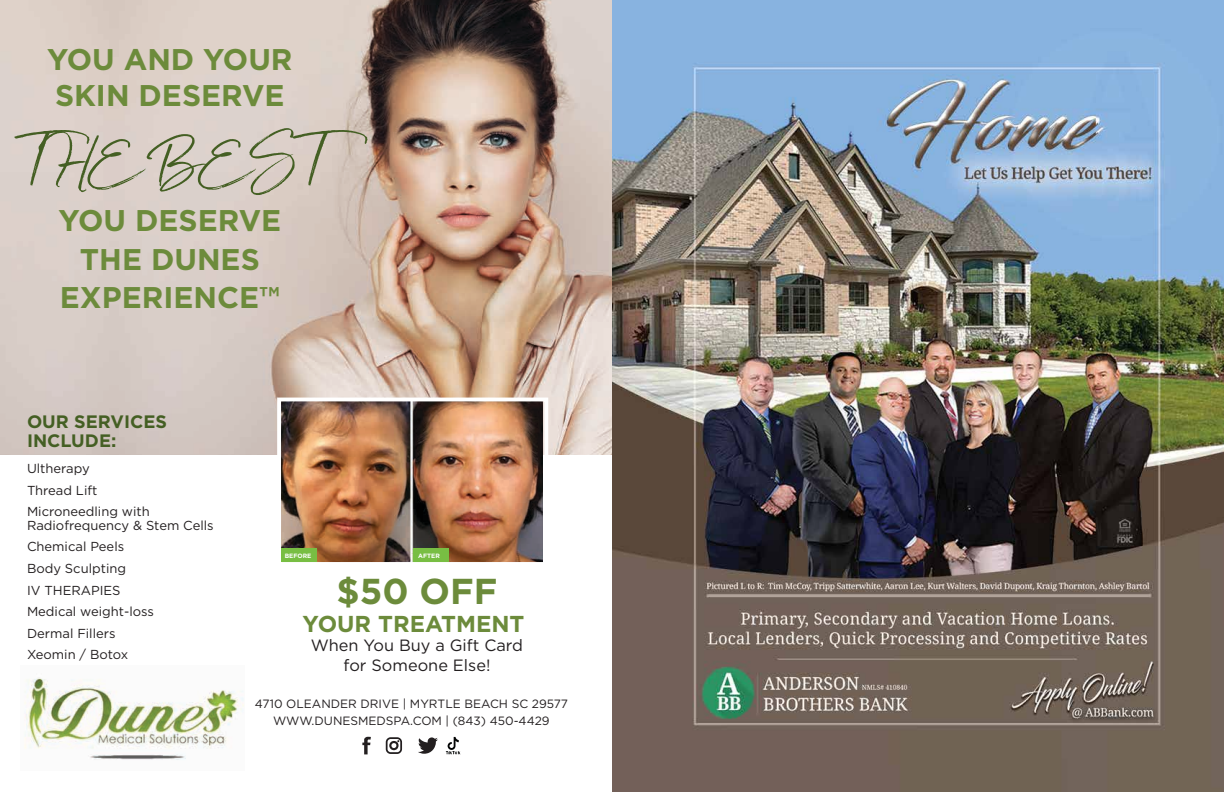
<style>
.page{position:relative;width:1224px;height:792px;background:#fff}
.page>*{position:absolute;margin:0;border:0;box-sizing:border-box;transform-origin:0 0}
.t1{font:57.2px "Serendipity Wide";color:#445f23}
.t2{font:700 36px "Gotham";color:#6c8b3b}
.t3{font:700 29.9px/38.5px "Gotham";color:#6c8b3b}
.t4{font:700 23px "Gotham";color:#6c8b3b}
.t5{font:700 18px/19.2px "Gotham";color:#445f23}
.t6{font:16.3px/19.6px "Gotham";color:#231f20;text-align:center}
.t7{font:13px/21.6px "Gotham";color:#231f20}
.t8{font:12px/16.4px "Gotham";color:#231f20;text-align:center}
.t9{font:700 6.2px "Gotham";color:#fff}
</style>
<div class="page">
<img style="left:24px;top:677px;width:220px;height:83px">
<img style="left:0;top:0;width:612px;height:455px">
<img style="left:282px;top:403px;width:261px;height:158px">
<div style="left:277px;top:398px;width:271px;height:168px;border:4px solid #fff"></div>
<svg style="left:386px;top:737px;width:16px;height:17px"></svg>
<svg style="left:418px;top:737px;width:20px;height:17px"></svg>
<svg style="left:362px;top:737px;width:9px;height:17px"></svg>
<svg style="left:446px;top:737px;width:14px;height:17px"></svg>
<div style="left:413px;top:548px;width:36px;height:14px;background:#78be43"></div>
<div style="left:281px;top:548px;width:36px;height:14px;background:#78be43"></div>
<img style="left:612px;top:0;width:612px;height:792px">
<h3 class="t3" style="left:47px;top:41px;width:247px;line-height:36.2px">YOU AND YOUR<br>SKIN DESERVE</h3>
<h1 class="t1" style="left:18px;top:127px;width:354px">THE BEST</h1>
<h3 class="t3" style="left:59px;top:201px;width:224px;text-align:center">YOU DESERVE<br>THE DUNES<br>EXPERIENCE™</h3>
<h3 class="t5" style="left:27px;top:412px;width:141px">OUR SERVICES<br>INCLUDE:</h3>
<p class="t7" style="left:27px;top:457px;width:124px">Ultherapy<br>Thread Lift<br>Microneedling with</p>
<p class="t7" style="left:27px;top:514px;width:188px">Radiofrequency &amp; Stem Cells<br>Chemical Peels<br>Body Sculpting<br>IV THERAPIES<br>Medical weight-loss<br>Dermal Fillers<br>Xeomin / Botox</p>
<p class="t9" style="left:285px;top:552px;width:28px">BEFORE</p>
<p class="t9" style="left:418px;top:552px;width:23px">AFTER</p>
<h2 class="t2" style="left:337px;top:567px;width:162px">$50 OFF</h2>
<h3 class="t4" style="left:303px;top:608px;width:223px">YOUR TREATMENT</h3>
<p class="t6" style="left:311px;top:635px;width:214px">When You Buy a Gift Card for Someone Else!</p>
<p class="t8" style="left:255px;top:696px;width:315px">4710 OLEANDER DRIVE | MYRTLE BEACH SC 29577<br>WWW.DUNESMEDSPA.COM | (843) 450-4429</p>
</div>
